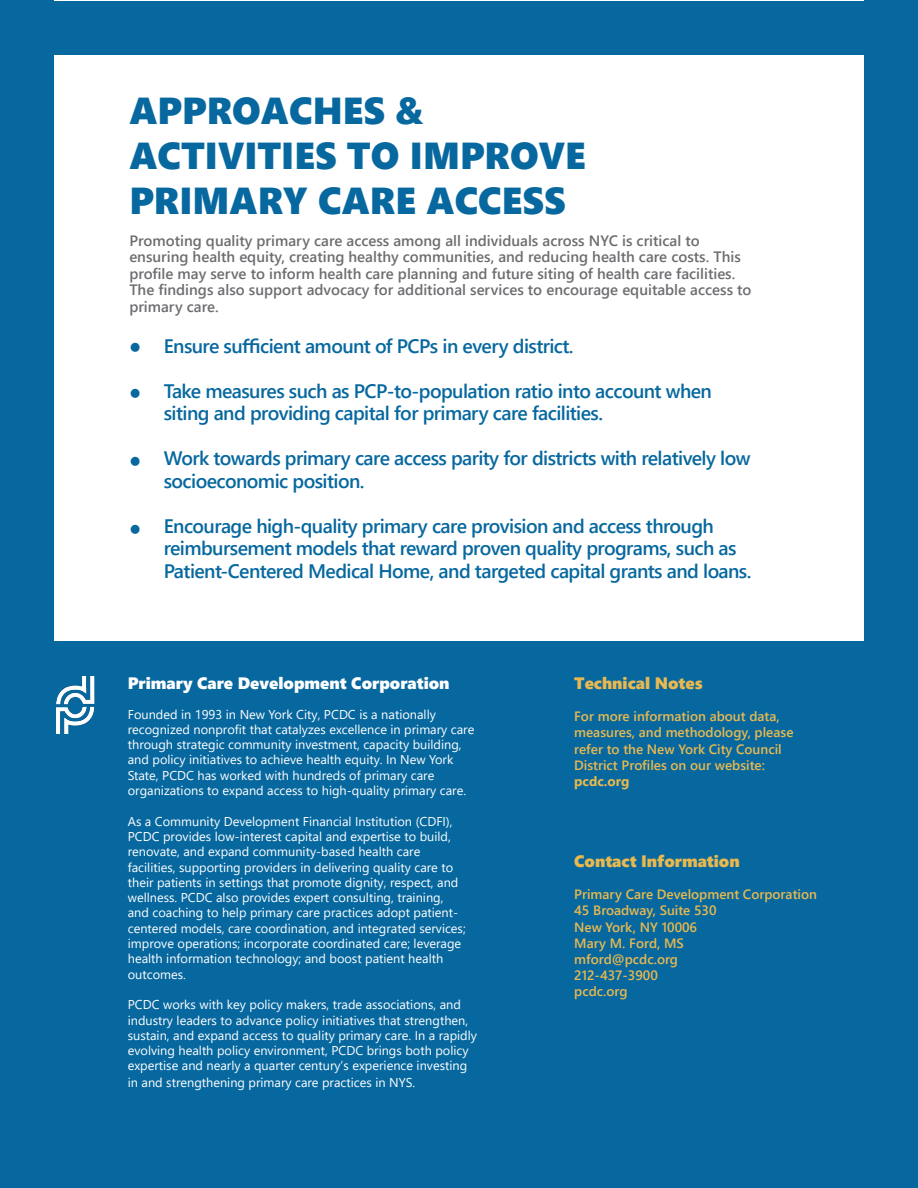
<style>
.page{position:relative;width:918px;height:1188px;background:#fff}
.page>*{position:absolute;margin:0;border:0;box-sizing:border-box;transform-origin:0 0}
.t1{font:37.5px/45px "Segoe UI Black";color:#07689f}
.t2{font:600 36px "Segoe UI";color:#07689f}
.t3{font:600 19.5px/22.5px "Segoe UI";letter-spacing:-.03em;color:#07689f}
.t4{font:16.5px "Segoe UI Black";color:#fff}
.t5{font:16.5px "Segoe UI Black";color:#e9b94f}
.t6{font:600 15px/16.5px "Segoe UI";color:#6c6d70}
.t7{font:600 13.5px/16.2px "Segoe UI";color:#e9b94f}
.t8{font:12.75px/15.3px "Segoe UI";color:#fff}
.s1{font-weight:700}
</style>
<div class="page">
<div style="left:0;top:642px;width:918px;height:546px;background:#07689f"></div>
<div style="left:0;top:0;width:54px;height:779px;background:#07689f"></div>
<div style="left:864px;top:1px;width:54px;height:779px;background:#07689f"></div>
<div style="left:54px;top:1px;width:810px;height:54px;background:#07689f"></div>
<img style="left:57px;top:677px;width:38px;height:57px">
<p class="t1" style="left:129px;top:86px;width:458px">APPROACHES &amp;<br>ACTIVITIES TO IMPROVE<br>PRIMARY CARE ACCESS</p>
<p class="t6" style="left:129px;top:231px;width:624px">Promoting quality primary care access among all individuals across NYC is critical to ensuring health equity, creating healthy communities, and reducing health care costs. This profile may serve to inform health care planning and future siting of health care facilities.<br>The findings also support advocacy for additional services to encourage equitable access to primary care.</p>
<p class="t2" style="left:128px;top:312px;width:16px">•</p>
<p class="t2" style="left:128px;top:357px;width:16px">•</p>
<p class="t2" style="left:128px;top:425px;width:16px">•</p>
<p class="t2" style="left:128px;top:493px;width:16px">•</p>
<p class="t3" style="left:164px;top:333px;width:411px">Ensure sufficient amount of PCPs in every district.</p>
<p class="t3" style="left:164px;top:378px;width:550px">Take measures such as PCP-to-population ratio into account when siting and providing capital for primary care facilities.</p>
<p class="t3" style="left:164px;top:446px;width:588px">Work towards primary care access parity for districts with relatively low socioeconomic position.</p>
<p class="t3" style="left:164px;top:513px;width:589px">Encourage high-quality primary care provision and access through reimbursement models that reward proven quality programs, such as<br>Patient-Centered Medical Home, and targeted capital grants and loans.</p>
<p class="t4" style="left:128px;top:671px;width:323px">Primary Care Development Corporation</p>
<p class="t8" style="left:128px;top:705px;width:348px">Founded in 1993 in New York City, PCDC is a nationally recognized nonprofit that catalyzes excellence in primary care through strategic community investment, capacity building, and policy initiatives to achieve health equity. In New York State, PCDC has worked with hundreds of primary care organizations to expand access to high-quality primary care.</p>
<p class="t8" style="left:128px;top:812px;width:340px">As a Community Development Financial Institution (CDFI), PCDC provides low-interest capital and expertise to build, renovate, and expand community-based health care facilities, supporting providers in delivering quality care to their patients in settings that promote dignity, respect, and wellness. PCDC also provides expert consulting, training, and coaching to help primary care practices adopt patient&shy;centered models, care coordination, and integrated services; improve operations; incorporate coordinated care; leverage health information technology; and boost patient health outcomes.</p>
<p class="t8" style="left:128px;top:996px;width:351px">PCDC works with key policy makers, trade associations, and industry leaders to advance policy initiatives that strengthen, sustain, and expand access to quality primary care. In a rapidly evolving health policy environment, PCDC brings both policy expertise and nearly a quarter century’s experience investing in and strengthening primary care practices in NYS.</p>
<p class="t5" style="left:574px;top:671px;width:130px">Technical Notes</p>
<p class="t7" style="left:574px;top:707px;width:221px">For more information about data, measures, and methodology, please refer to the New York City Council<br>District Profiles on our website: <span class="s1">pcdc.org</span></p>
<p class="t5" style="left:574px;top:849px;width:167px">Contact Information</p>
<p class="t7" style="left:574px;top:885px;width:244px">Primary Care Development Corporation</p>
<p class="t7" style="left:574px;top:901px;width:144px">45 Broadway, Suite 530</p>
<p class="t7" style="left:574px;top:918px;width:124px">New York, NY 10006<br>Mary M. Ford, MS mford@pcdc.org<br>212-437-3900</p>
<p class="t7" style="left:574px;top:982px;width:55px">pcdc.org</p>
</div>
